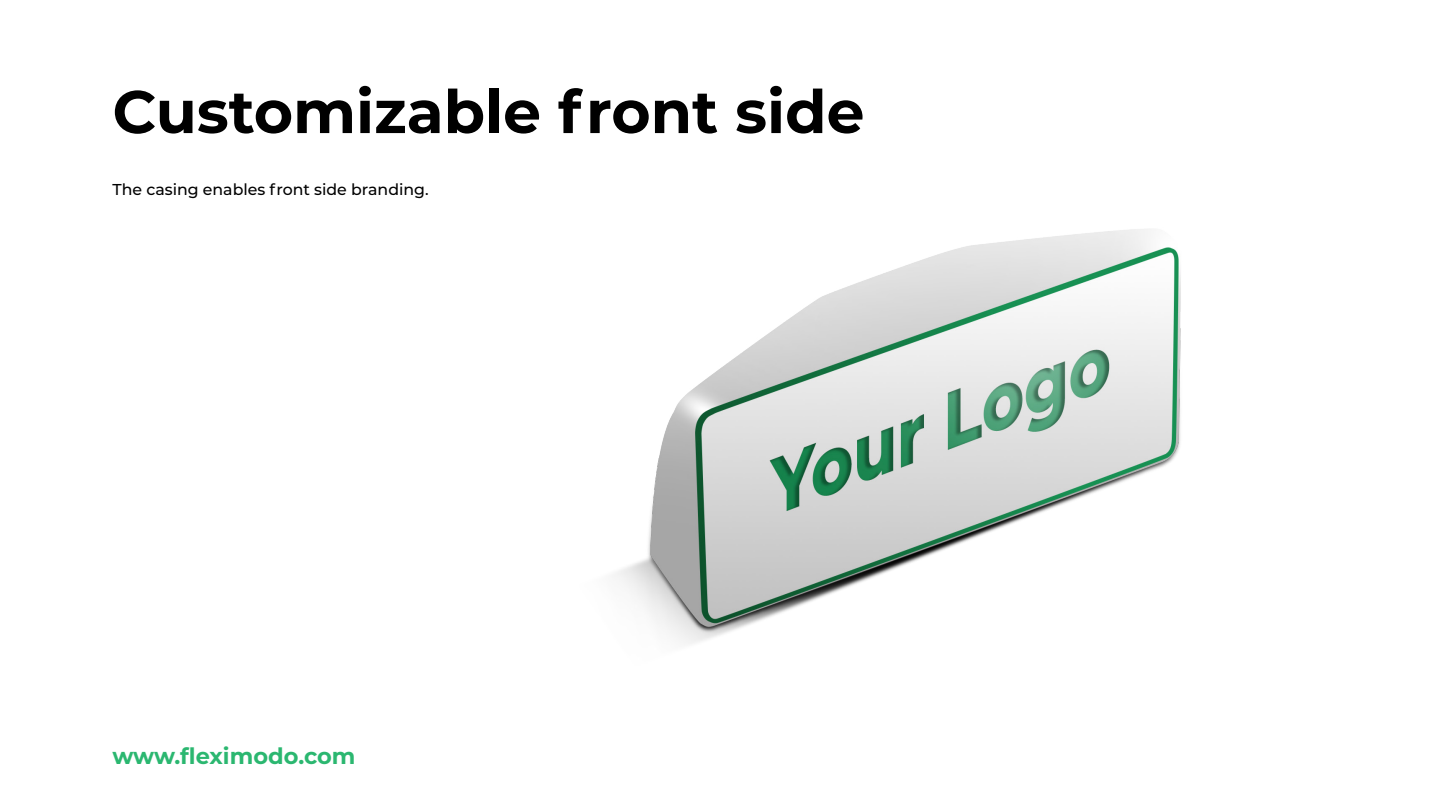
<style>
.page{position:relative;width:1440px;height:810px;background:#fff}
.page>*{position:absolute;margin:0;border:0;box-sizing:border-box;transform-origin:0 0}
.t1{font:700 60px "Montserrat";color:#000}
.t2{font:700 22.5px "Montserrat";color:#2bb770}
.t3{font:500 15.75px "Montserrat";color:#000}
</style>
<div class="page">
<img style="left:614px;top:229px;width:567px;height:415px">
<h1 class="t1" style="left:112px;top:69px;width:753px">Customizable front side</h1>
<p class="t3" style="left:112px;top:179px;width:318px">The casing enables front side branding.</p>
<h2 class="t2" style="left:112px;top:740px;width:245px">www.fleximodo.com</h2>
</div>
